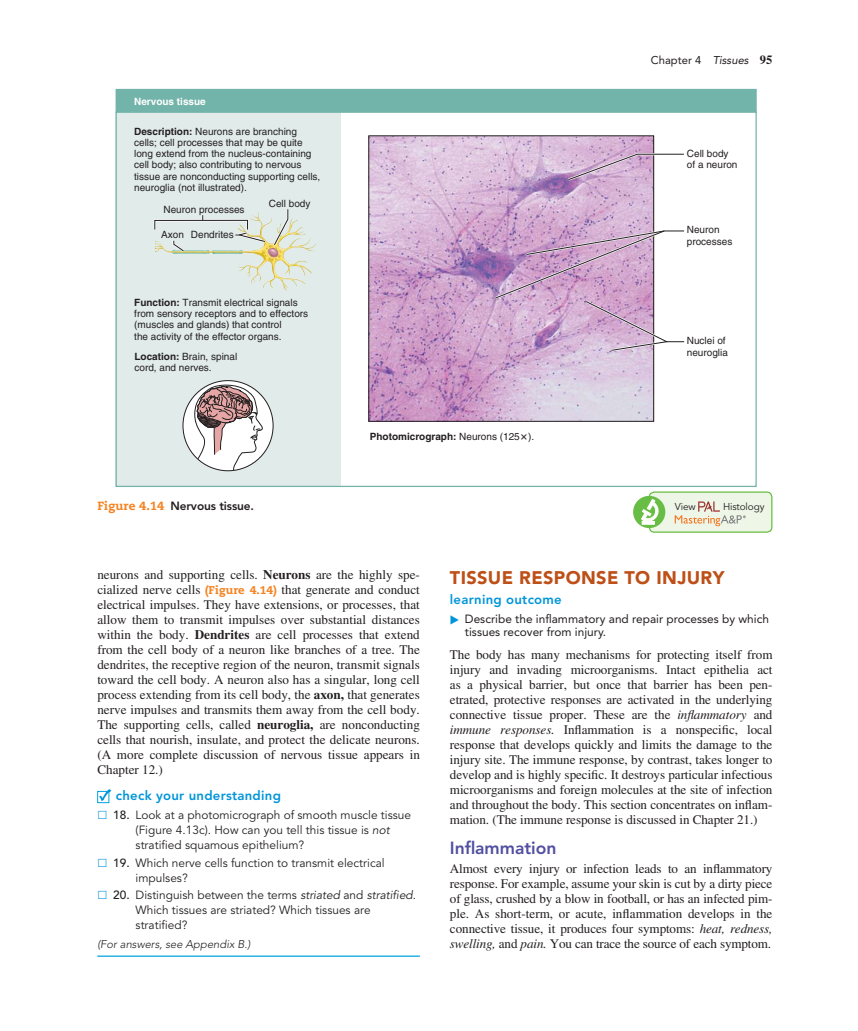
<style>
.page{position:relative;width:858px;height:1031px;background:#fff}
.page>*{position:absolute;margin:0;border:0;box-sizing:border-box;transform-origin:0 0}
.t1{font:900 18.12px "Avenir LT Std";letter-spacing:.02em;color:#bd4f17}
.t2{font:800 17.5px "Avenir LT Std";color:#524fa2}
.t3{font:13.12px/15px "Times LT Std";letter-spacing:-.005em;color:#231f20;text-align:justify}
.t4{font:800 13.12px "Avenir LT Std";letter-spacing:.02em;color:#0095da}
.t5{font:11.88px/15px "Avenir LT Std";color:#231f20}
.t6{font:11.88px/13.8px "Avenir LT Std";color:#231f20}
.t7{font:800 11.88px "Avenir LT Std";letter-spacing:-.01em;color:#231f20}
.t8{font:italic 300 11.25px "Avenir LT Std";color:#231f20}
.t9{font:11.25px "Avenir LT Std";color:#231f20}
.t10{font:10px/11.2px "Helvetica LT Std";color:#231f20}
.t11{font:700 10px "Helvetica LT Std";color:#231f20}
.t12{font:700 10px "Helvetica LT Std";color:#fff}
.t13{font:10px "Avenir LT Std";letter-spacing:-.01em;color:#231f20}
.s1{font-style:italic}
.s2{font-family:"Times LT Std";font-weight:700;font-size:12.5px}
.s3{font-weight:700}
.s4{font-family:"Caecilia LT Std";color:#f5821f}
.s5{font-weight:400}
.s6{font-family:"Caecilia LT Std";font-weight:800;font-size:11.25px;color:#f5821f}
.s7{color:#0095da}
.s8{font-weight:500}
</style>
<div class="page">
<hr style="left:97px;top:955px;width:323px;height:1px;background:#00a3df">
<div style="left:97px;top:791px;width:12px;height:12px;border:1px solid #00a3df"></div>
<svg style="left:99px;top:789px;width:12px;height:12px"></svg>
<div style="left:116px;top:112px;width:225px;height:374px;background:#e1ebe9"></div>
<div style="left:183px;top:380px;width:90px;height:91px;background:#fff;border-radius:50%"></div>
<div style="left:116px;top:89px;width:640px;height:23px;background:#73b4aa"></div>
<svg style="left:194px;top:383px;width:69px;height:87px"></svg>
<img style="left:155px;top:240px;width:110px;height:44px">
<img style="left:370px;top:137px;width:282px;height:282px">
<div style="left:368px;top:135px;width:286px;height:286px;border:1px solid #231f20"></div>
<svg style="left:566px;top:152px;width:118px;height:30px"></svg>
<svg style="left:493px;top:228px;width:192px;height:125px"></svg>
<svg style="left:171px;top:240px;width:16px;height:14px"></svg>
<svg style="left:233px;top:209px;width:57px;height:39px"></svg>
<div style="left:154px;top:219px;width:95px;height:12px;border:2px solid #fff"></div>
<div style="left:154px;top:220px;width:94px;height:10px;border:1px solid #231f20"></div>
<div style="left:649px;top:492px;width:123px;height:40px;background:#edf6e7;border-radius:5px"></div>
<div style="left:649px;top:491px;width:123px;height:41px;border:1px solid #68bd45;border-radius:5px"></div>
<svg style="left:675px;top:501px;width:71px;height:25px"></svg>
<div style="left:634px;top:496px;width:30px;height:31px;background:#68bd45;border-radius:50%"></div>
<div style="left:633px;top:496px;width:32px;height:32px;border:2px solid #68bd45;border-radius:50%"></div>
<svg style="left:640px;top:498px;width:19px;height:26px"></svg>
<p class="t12" style="left:134px;top:98px;width:73px">Nervous tissue</p>
<p class="t9" style="left:651px;top:55px;width:123px">Chapter 4 <span class="s1">Tissues</span> <span class="s2">95</span></p>
<p class="t10" style="left:134px;top:127px;width:188px"><span class="s3">Description:</span> Neurons are branching cells; cell processes that may be quite long extend from the nucleus-containing cell body; also contributing to nervous tissue are nonconducting supporting cells, neuroglia (not illustrated).</p>
<p class="t10" style="left:191px;top:230px;width:44px">Dendrites</p>
<p class="t10" style="left:687px;top:149px;width:52px">Cell body of a neuron</p>
<p class="t10" style="left:269px;top:198px;width:43px">Cell body</p>
<p class="t10" style="left:163px;top:205px;width:83px">Neuron processes</p>
<p class="t10" style="left:161px;top:230px;width:24px">Axon</p>
<p class="t10" style="left:687px;top:225px;width:47px">Neuron processes</p>
<p class="t10" style="left:134px;top:298px;width:175px"><span class="s3">Function:</span> Transmit electrical signals from sensory receptors and to effectors (muscles and glands) that control<br>the activity of the effector organs.</p>
<p class="t10" style="left:134px;top:351px;width:104px"><span class="s3">Location:</span> Brain, spinal cord, and nerves.</p>
<p class="t7" style="left:97px;top:500px;width:158px"><span class="s4">Figure 4.14</span> Nervous tissue.</p>
<p class="t11" style="left:370px;top:432px;width:166px">Photomicrograph: <span class="s5">Neurons (125 ).</span></p>
<p class="t10" style="left:687px;top:336px;width:43px">Nuclei of neuroglia</p>
<p class="t13" style="left:675px;top:502px;width:22px">View</p>
<p class="t13" style="left:723px;top:502px;width:43px">Histology</p>
<p class="t3" style="left:97px;top:568px;width:324px">neurons and supporting cells. <span class="s3">Neurons</span> are the highly spe&shy;cialized nerve cells <span class="s6">(Figure 4.14)</span> that generate and conduct electrical impulses. They have extensions, or processes, that allow them to transmit impulses over substantial distances within the body. <span class="s3">Dendrites</span> are cell processes that extend from the cell body of a neuron like branches of a tree. The dendrites, the receptive region of the neuron, transmit signals toward the cell body. A neuron also has a singular, long cell process extending from its cell body, the <span class="s3">axon,</span> that generates nerve impulses and transmits them away from the cell body.<br>The supporting cells, called <span class="s3">neuroglia,</span> are nonconducting cells that nourish, insulate, and protect the delicate neurons. (A more complete discussion of nervous tissue appears in Chapter 12.)</p>
<p class="t4" style="left:116px;top:789px;width:167px">check your understanding</p>
<p class="t5" style="left:136px;top:808px;width:277px;text-indent:-38px"><span class="s7">◻</span> <span class="s8">18.</span> Look at a photomicrograph of smooth muscle tissue (Figure 4.13c). How can you tell this tissue is <span class="s1">not </span>stratified squamous epithelium?</p>
<p class="t5" style="left:136px;top:855px;width:251px;text-indent:-38px"><span class="s7">◻</span> <span class="s8">19.</span> Which nerve cells function to transmit electrical impulses?</p>
<p class="t5" style="left:136px;top:888px;width:282px;text-indent:-38px"><span class="s7">◻</span> <span class="s8">20.</span> Distinguish between the terms <span class="s1">striated</span> and <span class="s1">stratified</span>.<br>Which tissues are striated? Which tissues are stratified?</p>
<p class="t8" style="left:97px;top:937px;width:155px">(For answers, see Appendix B.)</p>
<h1 class="t1" style="left:450px;top:567px;width:276px">TISSUE RESPONSE TO INJURY</h1>
<p class="t4" style="left:450px;top:593px;width:113px">learning outcome</p>
<p class="t6" style="left:465px;top:612px;width:306px;text-indent:-15px"><span class="s7">▶</span> Describe the inflammatory and repair processes by which tissues recover from injury.</p>
<p class="t3" style="left:450px;top:648px;width:324px">The body has many mechanisms for protecting itself from injury and invading microorganisms. Intact epithelia act as a physical barrier, but once that barrier has been pen&shy;etrated, protective responses are activated in the underlying connective tissue proper. These are the <span class="s1">inflammatory</span> and <span class="s1">immune responses.</span> Inflammation is a nonspecific, local response that develops quickly and limits the damage to the injury site. The immune response, by contrast, takes longer to develop and is highly specific. It destroys particular infectious microorganisms and foreign molecules at the site of infection and throughout the body. This section concentrates on inflam&shy;mation. (The immune response is discussed in Chapter 21.)</p>
<h2 class="t2" style="left:450px;top:839px;width:108px">Inflammation</h2>
<p class="t3" style="left:450px;top:862px;width:324px">Almost every injury or infection leads to an inflammatory response. For example, assume your skin is cut by a dirty piece of glass, crushed by a blow in football, or has an infected pim&shy;ple. As short-term, or acute, inflammation develops in the connective tissue, it produces four symptoms: <span class="s1">heat, redness, swelling,</span> and <span class="s1">pain.</span> You can trace the source of each symptom.</p>
</div>
